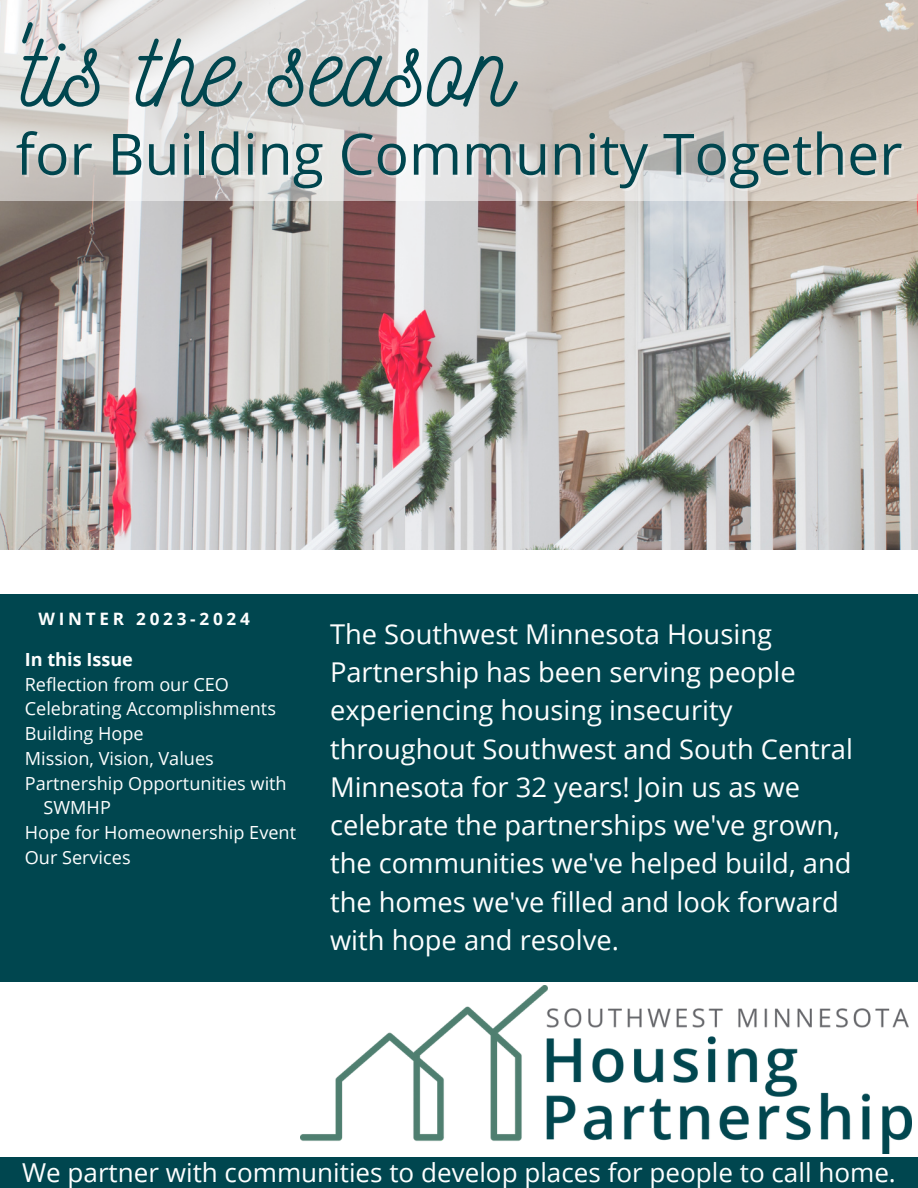
<style>
.page{position:relative;width:918px;height:1188px;background:#fff}
.page>*{position:absolute;margin:0;border:0;box-sizing:border-box;transform-origin:0 0}
.t1{font:106.8px "Nickainley";color:#00464f}
.t2{font:57px "Open Sans";color:#00464f}
.t3{font:27.3px/38.2px "Open Sans";color:#fdfefe}
.t4{font:26.1px "Open Sans";color:#fdfefe}
.t5{font:18.15px "Open Sans";color:#fdfefe}
.t6{font:700 18.15px "Open Sans";color:#fdfefe}
.t7{font:700 17.1px "Open Sans";letter-spacing:.22em;color:#fdfefe}
</style>
<div class="page">
<img style="left:0;top:201px;width:918px;height:349px">
<div style="left:0;top:594px;width:918px;height:594px;background:#00464f"></div>
<div style="left:0;top:982px;width:918px;height:175px;background:#fff"></div>
<img style="left:301px;top:986px;width:611px;height:167px">
<svg style="left:0;top:0;width:918px;height:201px;background:#d4ceca"></svg>
<p class="t1" style="left:0;top:0;width:513px">'tis the season</p>
<p class="t2" style="left:16px;top:114px;width:888px">for Building Community Together</p>
<p class="t7" style="left:38px;top:606px;width:213px">WINTER 2023-2024</p>
<p class="t6" style="left:25px;top:647px;width:110px">In this Issue</p>
<p class="t5" style="left:25px;top:671px;width:206px">Reflection from our CEO</p>
<p class="t5" style="left:25px;top:696px;width:253px">Celebrating Accomplishments</p>
<p class="t5" style="left:25px;top:721px;width:120px">Building Hope</p>
<p class="t5" style="left:25px;top:746px;width:191px">Mission, Vision, Values</p>
<p class="t5" style="left:25px;top:770px;width:263px">Partnership Opportunities with</p>
<p class="t5" style="left:44px;top:795px;width:69px">SWMHP</p>
<p class="t5" style="left:25px;top:820px;width:273px">Hope for Homeownership Event</p>
<p class="t5" style="left:25px;top:845px;width:107px">Our Services</p>
<p class="t3" style="left:330px;top:614px;width:524px">The Southwest Minnesota Housing Partnership has been serving people experiencing housing insecurity throughout Southwest and South Central Minnesota for 32 years! Join us as we celebrate the partnerships we've grown, the communities we've helped build, and the homes we've filled and look forward with hope and resolve.</p>
<p class="t4" style="left:22px;top:1154px;width:875px">We partner with communities to develop places for people to call home.</p>
</div>
